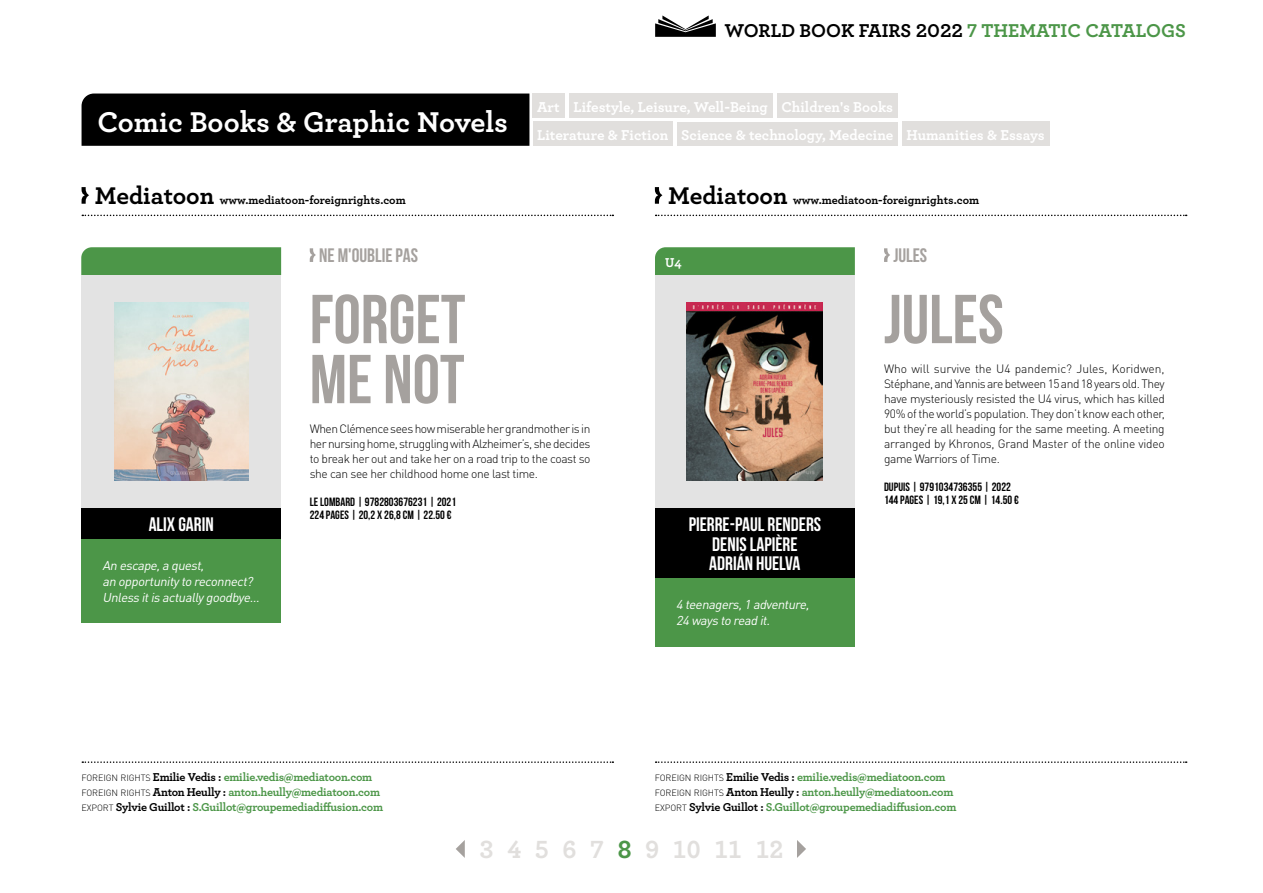
<style>
.page{position:relative;width:1263px;height:893px;background:#fff}
.page>*{position:absolute;margin:0;border:0;box-sizing:border-box;transform-origin:0 0}
.t1{font:69px/60px "Bebas Neue";color:#a5a19e}
.t2{font:700 30px "Archer";color:#fff}
.t3{font:700 26.1px "Archer";color:#e1dfdd}
.t4{font:19.5px/19.5px "Bebas Neue";color:#fff;text-align:center}
.t5{font:700 19.5px "Archer";color:#000}
.t6{font:19.5px "Bebas Neue";color:#a5a19e}
.t7{font:700 15px/27.9px "Archer";color:#fff}
.t8{font:700 13.5px "Archer";color:#fff}
.t9{font:italic 12.75px/15.8px "DIN Pro";color:#fff}
.t10{font:300 12px/15px "DIN Pro";letter-spacing:-.03em;color:#000;text-align:justify}
.t11{font:700 12px/15px "Archer";letter-spacing:-.02em;color:#4c9648}
.t12{font:12px/12.8px "Bebas Neue";letter-spacing:.005em;color:#000}
.t13{font:700 12px "Archer";color:#000}
.s1{color:#4c9648}
.s2{font-size:25.35px}
.s3{font-family:"DIN Pro";font-weight:300;font-size:9px;color:#000}
.s4{color:#000}
</style>
<div class="page">
<svg style="left:656px;top:215px;width:531px;height:1px"></svg>
<svg style="left:82px;top:215px;width:531px;height:1px"></svg>
<svg style="left:310px;top:248px;width:6px;height:14px"></svg>
<svg style="left:884px;top:248px;width:6px;height:14px"></svg>
<svg style="left:655px;top:15px;width:61px;height:22px"></svg>
<svg style="left:656px;top:761px;width:531px;height:2px"></svg>
<svg style="left:82px;top:761px;width:531px;height:2px"></svg>
<svg style="left:82px;top:187px;width:7px;height:17px"></svg>
<svg style="left:456px;top:840px;width:9px;height:18px"></svg>
<svg style="left:797px;top:840px;width:9px;height:18px"></svg>
<svg style="left:655px;top:187px;width:8px;height:17px"></svg>
<div style="left:655px;top:247px;width:200px;height:28px;background:#4c9648"></div>
<div style="left:655px;top:275px;width:200px;height:233px;background:#e3e3e3"></div>
<img style="left:687px;top:302px;width:136px;height:179px">
<div style="left:655px;top:508px;width:200px;height:71px;background:#000"></div>
<div style="left:655px;top:578px;width:200px;height:68px;background:#4c9648"></div>
<div style="left:81px;top:247px;width:200px;height:28px;background:#4c9648"></div>
<div style="left:81px;top:275px;width:200px;height:233px;background:#e3e3e3"></div>
<img style="left:114px;top:302px;width:134px;height:179px">
<div style="left:81px;top:508px;width:200px;height:32px;background:#000"></div>
<div style="left:81px;top:539px;width:200px;height:84px;background:#4c9648"></div>
<div style="left:82px;top:94px;width:447px;height:52px;background:#000"></div>
<div style="left:533px;top:94px;width:32px;height:24px;background:#e1dfdd"></div>
<div style="left:569px;top:94px;width:204px;height:24px;background:#e1dfdd"></div>
<div style="left:777px;top:94px;width:120px;height:24px;background:#e1dfdd"></div>
<div style="left:533px;top:122px;width:140px;height:24px;background:#e1dfdd"></div>
<div style="left:677px;top:122px;width:221px;height:24px;background:#e1dfdd"></div>
<div style="left:902px;top:122px;width:147px;height:24px;background:#e1dfdd"></div>
<h3 class="t5" style="left:724px;top:15px;width:463px">WORLD BOOK FAIRS 2022 <span class="s1">7 THEMATIC CATALOGS</span></h3>
<h2 class="t2" style="left:97px;top:98px;width:412px">Comic Books &amp; Graphic Novels</h2>
<p class="t7" style="left:537px;top:92px;width:509px">Art Lifestyle, Leisure, Well-Being Children's Books<br>Literature &amp; Fiction Science &amp; technology, Medecine Humanities &amp; Essays</p>
<p class="t13" style="left:95px;top:190px;width:312px"><span class="s2">Mediatoon</span> www.mediatoon-foreignrights.com</p>
<h3 class="t4" style="left:149px;top:514px;width:67px">ALIX GARIN</h3>
<p class="t9" style="left:103px;top:557px;width:161px">An escape,a quest,<br>an opportunityto reconnect?<br>Unlessitisactuallygoodbye…</p>
<h3 class="t6" style="left:319px;top:244px;width:100px">NE M'OUBLIE PAS</h3>
<h1 class="t1" style="left:310px;top:288px;width:157px">FORGET<br>ME NOT</h1>
<p class="t10" style="left:310px;top:421px;width:282px">When Clémence sees how miserable her grandmother is in her nursing home, struggling with Alzheimer’s, she decides to break her out and take her on a road trip to the coast so she can see her childhood home one last time.</p>
<p class="t12" style="left:310px;top:495px;width:148px">LE LOMBARD | 9782803676231 | 2021<br>224 PAGES | 20,2 X 26,8 CM | 22.50 €</p>
<p class="t13" style="left:668px;top:190px;width:312px"><span class="s2">Mediatoon</span> www.mediatoon-foreignrights.com</p>
<p class="t8" style="left:665px;top:251px;width:18px">U4</p>
<h3 class="t4" style="left:689px;top:514px;width:134px">PIERRE-PAUL RENDERS<br>DENIS LAPIÈRE<br>ADRIÁN HUELVA</h3>
<p class="t9" style="left:676px;top:596px;width:137px">4 teenagers,1 adventure,<br>24 waysto read it.</p>
<h3 class="t6" style="left:893px;top:244px;width:35px">JULES</h3>
<h1 class="t1" style="left:884px;top:288px;width:121px">JULES</h1>
<p class="t10" style="left:884px;top:361px;width:282px">Who will survive the U4 pandemic? Jules, Koridwen, Stéphane, and Yannis are between 15 and 18 years old. They have mysteriously resisted the U4 virus, which has killed 90% of the world’s population. They don’t know each other, but they’re all heading for the same meeting. A meeting arranged by Khronos, Grand Master of the online video game Warriors of Time.</p>
<p class="t12" style="left:884px;top:480px;width:136px">DUPUIS | 9791034736355 | 2022<br>144 PAGES | 19,1 X 25 CM | 14.50 €</p>
<p class="t11" style="left:82px;top:768px;width:303px"><span class="s3">FOREIGN RIGHTS</span> <span class="s4">Emilie Vedis :</span> emilie.vedis@mediatoon.com<br><span class="s3">FOREIGN RIGHTS</span> <span class="s4">Anton Heully :</span> anton.heully@mediatoon.com<br><span class="s3">EXPORT</span> <span class="s4">Sylvie Guillot :</span> S.Guillot@groupemediadiffusion.com</p>
<p class="t11" style="left:655px;top:768px;width:303px"><span class="s3">FOREIGN RIGHTS</span> <span class="s4">Emilie Vedis :</span> emilie.vedis@mediatoon.com<br><span class="s3">FOREIGN RIGHTS</span> <span class="s4">Anton Heully :</span> anton.heully@mediatoon.com<br><span class="s3">EXPORT</span> <span class="s4">Sylvie Guillot :</span> S.Guillot@groupemediadiffusion.com</p>
<h3 class="t3" style="left:480px;top:829px;width:305px">3 4 5 6 7 <span class="s1">8</span> 9 10 11 12</h3>
</div>
